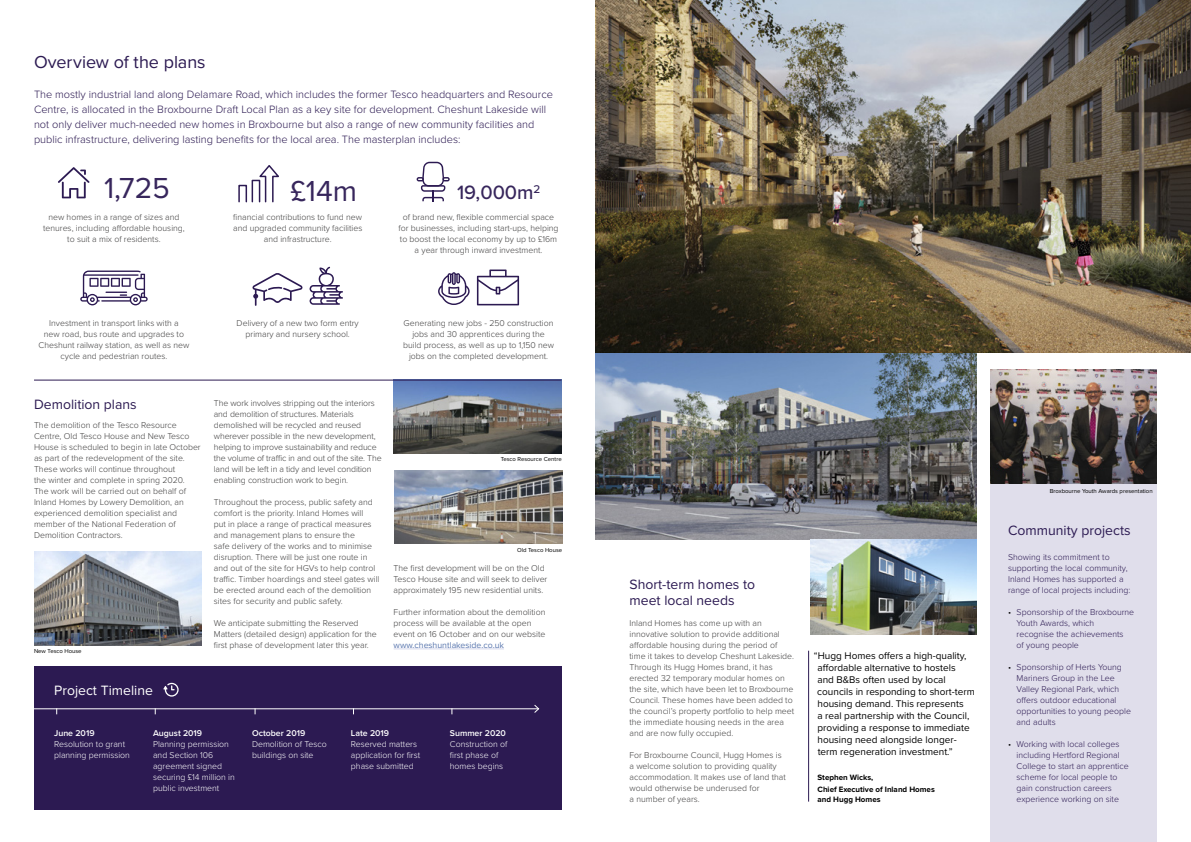
<style>
.page{position:relative;width:1191px;height:842px;background:#fff}
.page>*{position:absolute;margin:0;border:0;box-sizing:border-box;transform-origin:0 0}
.t1{font:30px "Proxima Nova";color:#37265c}
.t2{font:500 20px "Proxima Nova";color:#37265c}
.t3{font:18px "Proxima Nova";letter-spacing:-.005em;color:#2c1a52}
.t4{font:14px/16px "Proxima Nova";color:#2c1a52}
.t5{font:14px "Proxima Nova";color:#fff}
.t6{font:300 11px/15px "Proxima Nova";color:#2c1a52}
.t7{font:10px/12px "Proxima Nova";color:#000}
.t8{font:300 8.8px/11px "Proxima Nova";color:#3f3e3e}
.t9{font:300 8.8px/11px "Proxima Nova";color:#2c1a52}
.t10{font:300 8.8px/11px "Proxima Nova";color:#fff}
.t11{font:600 8.8px "Proxima Nova";color:#fff}
.t12{font:8.8px "Proxima Nova";color:#5b78af}
.t13{font:700 8px/12px "Proxima Nova";color:#000}
.t14{font:6px "Proxima Nova";color:#000}
.s1{color:#000}
</style>
<div class="page">
<img style="left:595px;top:352px;width:381px;height:188px">
<img style="left:990px;top:369px;width:167px;height:115px">
<div style="left:34px;top:666px;width:527px;height:144px;background:#2c1a52"></div>
<div style="left:990px;top:484px;width:167px;height:358px;background:#e0deeb"></div>
<hr style="left:394px;top:648px;width:110px;height:2px;background:#e4e6f3">
<svg style="left:80px;top:271px;width:68px;height:34px"></svg>
<svg style="left:58px;top:167px;width:32px;height:31px"></svg>
<svg style="left:416px;top:162px;width:34px;height:39px"></svg>
<svg style="left:438px;top:272px;width:31px;height:33px"></svg>
<svg style="left:477px;top:269px;width:42px;height:36px"></svg>
<svg style="left:238px;top:165px;width:41px;height:38px"></svg>
<hr style="left:808px;top:651px;width:1px;height:151px;background:#2c1a52">
<img style="left:595px;top:0;width:596px;height:352px">
<hr style="left:27px;top:708px;width:511px;height:1px;background:#fff">
<svg style="left:533px;top:705px;width:7px;height:8px"></svg>
<img style="left:810px;top:540px;width:166px;height:94px">
<img style="left:394px;top:381px;width:167px;height:73px">
<img style="left:34px;top:551px;width:168px;height:94px">
<img style="left:394px;top:470px;width:168px;height:74px">
<svg style="left:309px;top:267px;width:34px;height:38px"></svg>
<svg style="left:252px;top:273px;width:50px;height:33px"></svg>
<svg style="left:163px;top:683px;width:16px;height:14px"></svg>
<hr style="left:34px;top:380px;width:527px;height:1px;background:#2c1a52">
<h3 class="t3" style="left:34px;top:48px;width:173px">Overview of the plans</h3>
<p class="t6" style="left:34px;top:86px;width:520px">The mostly industrial land along Delamare Road, which includes the former Tesco headquarters and Resource Centre, is allocated in the Broxbourne Draft Local Plan as a key site for development. Cheshunt Lakeside will not only deliver much-needed new homes in Broxbourne but also a range of new community facilities and public infrastructure, delivering lasting benefits for the local area. The masterplan includes:</p>
<h1 class="t1" style="left:104px;top:166px;width:67px">1,725</h1>
<h2 class="t2" style="left:457px;top:178px;width:85px">19,000m<sup>2</sup></h2>
<h1 class="t1" style="left:290px;top:169px;width:68px">£14m</h1>
<p class="t8" style="left:43px;top:211px;width:143px;text-align:center">new homes in a range of sizes and tenures, including affordable housing, to suit a mix of residents.</p>
<p class="t8" style="left:398px;top:211px;width:162px;text-align:center">of brand new, flexible commercial space for businesses, including start-ups, helping to boost the local economy by up to £16m a year through inward investment.</p>
<p class="t8" style="left:233px;top:211px;width:131px;text-align:center">financial contributions to fund new and upgraded community facilities and infrastructure.</p>
<p class="t8" style="left:38px;top:317px;width:152px;text-align:center">Investment in transport links with a<br>new road, bus route and upgrades to Cheshunt railway station, as well as new cycle and pedestrian routes.</p>
<p class="t8" style="left:237px;top:317px;width:124px;text-align:center">Delivery of a new two form entry primary and nursery school.</p>
<p class="t8" style="left:403px;top:317px;width:152px;text-align:center">Generating new jobs - 250 construction jobs and 30 apprentices during the build process, as well as up to 1,150 new jobs on the completed development.</p>
<h3 class="t4" style="left:34px;top:396px;width:104px">Demolition plans</h3>
<p class="t8" style="left:34px;top:419px;width:168px">The demolition of the Tesco Resource Centre, Old Tesco House and New Tesco House is scheduled to begin in late October as part of the redevelopment of the site.<br>These works will continue throughout<br>the winter and complete in spring 2020.<br>The work will be carried out on behalf of Inland Homes by Lowery Demolition, an experienced demolition specialist and member of the National Federation of Demolition Contractors.</p>
<p class="t14" style="left:34px;top:646px;width:49px">New Tesco House</p>
<h3 class="t5" style="left:54px;top:679px;width:100px">Project Timeline</h3>
<p class="t8" style="left:214px;top:397px;width:169px">The work involves stripping out the interiors and demolition of structures. Materials demolished will be recycled and reused wherever possible in the new development, helping to improve sustainability and reduce the volume of traffic in and out of the site. The land will be left in a tidy and level condition enabling construction work to begin.</p>
<p class="t8" style="left:214px;top:496px;width:167px">Throughout the process, public safety and comfort is the priority. Inland Homes will<br>put in place a range of practical measures and management plans to ensure the<br>safe delivery of the works and to minimise disruption. There will be just one route in and out of the site for HGVs to help control traffic. Timber hoardings and steel gates will be erected around each of the demolition sites for security and public safety.</p>
<p class="t8" style="left:214px;top:617px;width:164px">We anticipate submitting the Reserved<br>Matters (detailed design) application for the first phase of development later this year.</p>
<p class="t14" style="left:501px;top:455px;width:62px">Tesco Resource Centre</p>
<p class="t14" style="left:517px;top:545px;width:46px">Old Tesco House</p>
<p class="t8" style="left:394px;top:562px;width:155px">The first development will be on the Old<br>Tesco House site and will seek to deliver approximately 195 new residential units.</p>
<p class="t8" style="left:394px;top:606px;width:153px">Further information about the demolition process will be available at the open event on 16 October and on our website</p>
<p class="t12" style="left:394px;top:638px;width:112px">www.cheshuntlakeside.co.uk</p>
<p class="t11" style="left:54px;top:726px;width:42px">June 2019</p>
<p class="t10" style="left:54px;top:738px;width:77px">Resolution to grant planning permission</p>
<p class="t11" style="left:153px;top:726px;width:51px">August 2019</p>
<p class="t10" style="left:153px;top:738px;width:83px">Planning permission and Section 106 agreement signed securing £14 million in public investment</p>
<p class="t11" style="left:252px;top:726px;width:55px">October 2019</p>
<p class="t10" style="left:252px;top:738px;width:76px">Demolition of Tesco buildings on site</p>
<p class="t11" style="left:351px;top:726px;width:40px">Late 2019</p>
<p class="t10" style="left:351px;top:738px;width:71px">Reserved matters application for first phase submitted</p>
<p class="t11" style="left:450px;top:726px;width:58px">Summer 2020</p>
<p class="t10" style="left:450px;top:738px;width:59px">Construction of first phase of homes begins</p>
<h3 class="t4" style="left:629px;top:575px;width:127px">Short-term homes to meet local needs</h3>
<p class="t8" style="left:629px;top:617px;width:166px">Inland Homes has come up with an innovative solution to provide additional affordable housing during the period of time it takes to develop Cheshunt Lakeside.<br>Through its Hugg Homes brand, it has erected 32 temporary modular homes on the site, which have been let to Broxbourne Council. These homes have been added to the council’s property portfolio to help meet the immediate housing needs in the area and are now fully occupied.</p>
<p class="t8" style="left:629px;top:749px;width:158px">For Broxbourne Council, Hugg Homes is a welcome solution to providing quality accommodation. It makes use of land that would otherwise be underused for<br>a number of years.</p>
<p class="t7" style="left:817px;top:649px;width:159px;text-indent:-3px">“Hugg Homes offers a high-quality, affordable alternative to hostels<br>and B&amp;Bs often used by local councils in responding to short-term housing demand. This represents<br>a real partnership with the Council, providing a response to immediate housing need alongside longer&shy;term regeneration investment.”</p>
<p class="t13" style="left:817px;top:771px;width:119px">Stephen Wicks,<br>Chief Executive of Inland Homes</p>
<p class="t13" style="left:817px;top:793px;width:65px">and Hugg Homes</p>
<p class="t14" style="left:1049px;top:487px;width:104px">Broxbourne Youth Awards presentation</p>
<h3 class="t4" style="left:1008px;top:521px;width:124px">Community projects</h3>
<p class="t9" style="left:1008px;top:551px;width:124px">Showing its commitment to supporting the local community,<br>Inland Homes has supported a range of local projects including:</p>
<p class="t9" style="left:1016px;top:606px;width:119px;text-indent:-9px"><span class="s1">•</span> Sponsorship of the Broxbourne<br>Youth Awards, which<br>recognise the achievements<br>of young people</p>
<p class="t9" style="left:1016px;top:661px;width:116px;text-indent:-9px"><span class="s1">•</span> Sponsorship of Herts Young<br>Mariners Group in the Lee<br>Valley Regional Park, which offers outdoor educational opportunities to young people and adults</p>
<p class="t9" style="left:1016px;top:738px;width:114px;text-indent:-9px"><span class="s1">•</span> Working with local colleges including Hertford Regional<br>College to start an apprentice scheme for local people to gain construction careers experience working on site</p>
</div>
